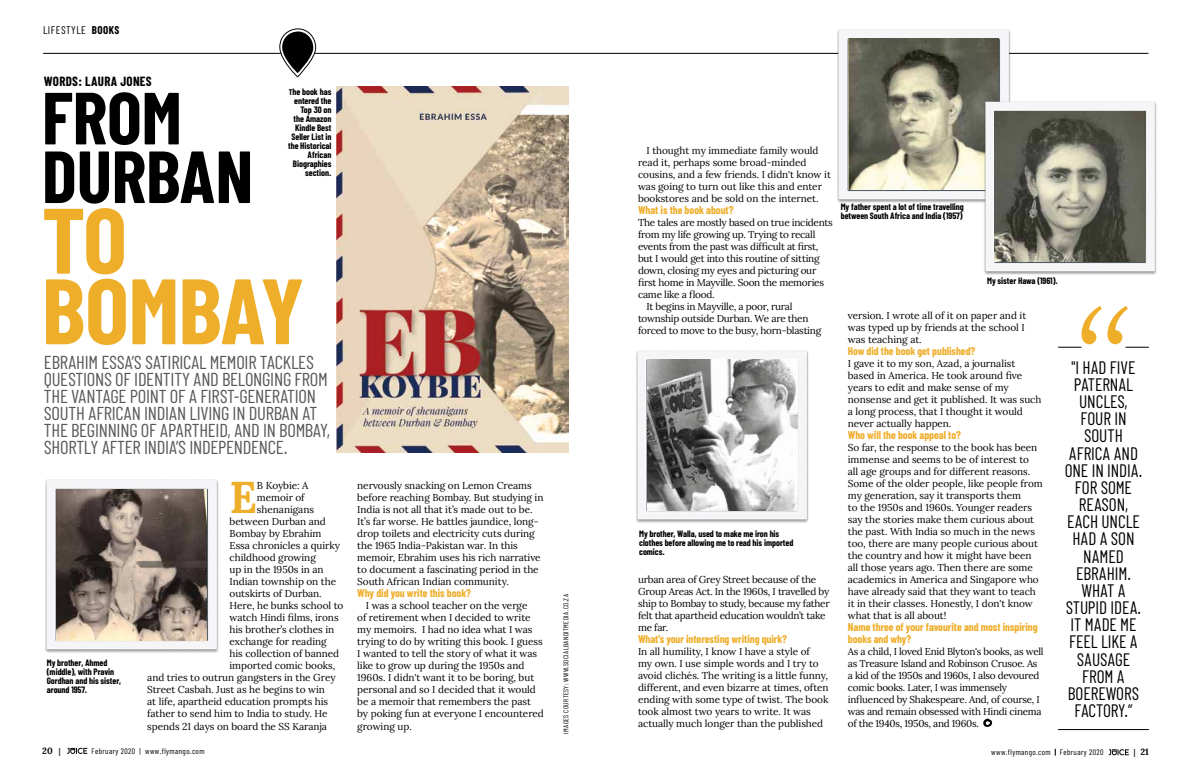
<style>
.page{position:relative;width:1191px;height:783px;background:#fff}
.page>*{position:absolute;margin:0;border:0;box-sizing:border-box;transform-origin:0 0}
.t1{font:700 92.6px/70.5px "Barlow Condensed";letter-spacing:-.015em;color:#efae2a}
.t2{font:700 73.6px/58.6px "Barlow Condensed";letter-spacing:-.005em;color:#000}
.t3{font:700 44.3px "Lora";color:#efae2a}
.t4{font:18.7px/17px "Barlow Condensed";letter-spacing:-.015em;color:#58595b}
.t5{font:18px/17.2px "Barlow Condensed";letter-spacing:-.005em;color:#000;text-align:center;scale:.96 1}
.t6{font:700 13px "Barlow Condensed";letter-spacing:.02em;color:#000}
.t7{font:700 11px/12px "Barlow Condensed";letter-spacing:-.005em;color:#efae2a}
.t8{font:11px "Barlow Condensed";letter-spacing:.045em;color:#000}
.t9{font:10px/12px "Lora";letter-spacing:-.005em;color:#000}
.t10{font:10px/12px "Lora";letter-spacing:-.025em;color:#000}
.t11{font:700 9px/9px "Barlow Condensed";letter-spacing:-.005em;color:#000}
.t12{font:700 9px "Lora";color:#000}
.t13{font:8px "Barlow Condensed";letter-spacing:.05em;color:#000}
.t14{font:7px "Barlow Condensed";letter-spacing:.05em;color:#000}
.s1{font-weight:700}
.s2{font-size:8px}
.s3{font-family:"Linguistics Pro";font-size:8px}
</style>
<div class="page">
<img style="left:337px;top:87px;width:231px;height:365px">
<svg style="left:1108px;top:749px;width:20px;height:6px"></svg>
<svg style="left:67px;top:747px;width:20px;height:6px"></svg>
<hr style="left:43px;top:53px;width:1105px;height:1px;background:#000">
<svg style="left:279px;top:28px;width:38px;height:49px"></svg>
<img style="left:833px;top:29px;width:180px;height:174px">
<img style="left:848px;top:39px;width:150px;height:151px">
<img style="left:980px;top:92px;width:177px;height:183px">
<img style="left:995px;top:111px;width:150px;height:151px">
<img style="left:45px;top:479px;width:174px;height:174px">
<img style="left:56px;top:489px;width:151px;height:151px">
<img style="left:636px;top:350px;width:173px;height:173px">
<img style="left:647px;top:359px;width:150px;height:151px">
<svg style="left:983px;top:718px;width:9px;height:8px"></svg>
<hr style="left:1058px;top:729px;width:90px;height:1px;background:#000">
<svg style="left:1058px;top:306px;width:90px;height:42px"></svg>
<p class="t8" style="left:43px;top:23px;width:78px">LIFESTYLE <span class="s1">BOOKS</span></p>
<h3 class="t6" style="left:44px;top:73px;width:109px">WORDS: LAURA JONES</h3>
<p class="t11" style="left:288px;top:87px;width:45px;text-align:right"><span class="s2">T</span>he book has entered the<br>Top 30 on the Amazon<br>Kindle Best<br>Seller List in the Historical<br>African<br>Biographies section.</p>
<h2 class="t2" style="left:42px;top:87px;width:213px">FROM<br>DURBAN</h2>
<h1 class="t1" style="left:42px;top:202px;width:264px">TO<br>BOMBAY</h1>
<p class="t4" style="left:44px;top:353px;width:288px">EBRAHIM ESSA’S SATIRICAL MEMOIR TACKLES QUESTIONS OF IDENTITY AND BELONGING FROM THE VANTAGE POINT OF A FIRST-GENERATION SOUTH AFRICAN INDIAN LIVING IN DURBAN AT THE BEGINNING OF APARTHEID, AND IN BOMBAY, SHORTLY AFTER INDIA’S INDEPENDENCE.</p>
<p class="t11" style="left:47px;top:657px;width:76px">My brother, Ahmed (middle), with Pravin<br>Gordhan and his sister, around 1957.</p>
<h3 class="t3" style="left:229px;top:459px;width:29px">E</h3>
<p class="t9" style="left:257px;top:479px;width:53px">B Koybie: A</p>
<p class="t9" style="left:257px;top:491px;width:49px">memoir of</p>
<p class="t9" style="left:257px;top:503px;width:59px">shenanigans</p>
<p class="t9" style="left:229px;top:515px;width:98px">between Durban and</p>
<p class="t9" style="left:229px;top:527px;width:93px">Bombay by Ebrahim</p>
<p class="t9" style="left:229px;top:539px;width:112px">Essa chronicles a quirky</p>
<p class="t9" style="left:229px;top:551px;width:88px">childhood growing</p>
<p class="t9" style="left:229px;top:563px;width:96px">up in the 1950s in an</p>
<p class="t9" style="left:229px;top:575px;width:108px">Indian township on the</p>
<p class="t9" style="left:229px;top:587px;width:94px">outskirts of Durban.</p>
<p class="t9" style="left:229px;top:599px;width:115px">Here, he bunks school to</p>
<p class="t9" style="left:229px;top:611px;width:111px">watch Hindi films, irons</p>
<p class="t9" style="left:229px;top:623px;width:106px">his brother’s clothes in</p>
<p class="t9" style="left:229px;top:635px;width:99px">exchange for reading</p>
<p class="t9" style="left:229px;top:647px;width:111px">his collection of banned</p>
<p class="t9" style="left:229px;top:659px;width:107px">imported comic books,</p>
<p class="t9" style="left:147px;top:671px;width:190px">and tries to outrun gangsters in the Grey</p>
<p class="t9" style="left:147px;top:683px;width:179px">Street Casbah. Just as he begins to win</p>
<p class="t9" style="left:147px;top:695px;width:182px">at life, apartheid education prompts his</p>
<p class="t9" style="left:147px;top:707px;width:182px">father to send him to India to study. He</p>
<p class="t9" style="left:147px;top:719px;width:181px">spends 21 days on board the SS Karanja</p>
<p class="t9" style="left:357px;top:479px;width:188px">nervously snacking on Lemon Creams before reaching Bombay. But studying in India is not all that it’s made out to be.<br>It’s far worse. He battles jaundice, long&shy;drop toilets and electricity cuts during the 1965 India-Pakistan war. In this memoir, Ebrahim uses his rich narrative to document a fascinating period in the South African Indian community.</p>
<p class="t7" style="left:357px;top:587px;width:115px">Why did you write this book?</p>
<p class="t9" style="left:357px;top:599px;width:188px;text-indent:8px">I was a school teacher on the verge<br>of retirement when I decided to write my memoirs. I had no idea what I was trying to do by writing this book. I guess I wanted to tell the story of what it was like to grow up during the 1950s and 1960s. I didn't want it to be boring, but personal and so I decided that it would be a memoir that remembers the past by poking fun at everyone I encountered growing up.</p>
<p class="t14" style="left:561px;top:733px;width:141px;rotate:-90deg">IMAGES COURTESY: WWW.SOCIALBANDITMEDIA.CO.ZA</p>
<p class="t9" style="left:638px;top:143px;width:194px;text-indent:8px">I thought my immediate family would read it, perhaps some broad-minded cousins, and a few friends. I didn't know it was going to turn out like this and enter bookstores and be sold on the internet.</p>
<p class="t7" style="left:638px;top:203px;width:97px">What is the book about?</p>
<p class="t10" style="left:638px;top:215px;width:196px">The tales are mostly based on true incidents</p>
<p class="t10" style="left:638px;top:227px;width:179px">from my life growing up. Trying to recall</p>
<p class="t10" style="left:638px;top:239px;width:182px">events from the past was difficult at first,</p>
<p class="t10" style="left:638px;top:251px;width:183px">but I would get into this routine of sitting</p>
<p class="t10" style="left:638px;top:263px;width:180px">down, closing my eyes and picturing our</p>
<p class="t10" style="left:638px;top:275px;width:187px">first home in Mayville. Soon the memories</p>
<p class="t10" style="left:638px;top:287px;width:78px">came like a flood.</p>
<p class="t10" style="left:646px;top:299px;width:147px">It begins in Mayville, a poor, rural</p>
<p class="t10" style="left:638px;top:311px;width:172px">township outside Durban. We are then</p>
<p class="t10" style="left:638px;top:323px;width:185px">forced to move to the busy, horn-blasting</p>
<p class="t11" style="left:639px;top:528px;width:156px">My brother, Walla, used to make me iron his clothes before allowing me to read his imported comics.</p>
<p class="t10" style="left:638px;top:573px;width:193px">urban area of Grey Street because of the Group Areas Act. In the 1960s, I travelled by ship to Bombay to study, because my father felt that apartheid education wouldn’t take me far.</p>
<p class="t7" style="left:638px;top:633px;width:151px">What’s your interesting writing quirk?</p>
<p class="t9" style="left:638px;top:645px;width:192px">In all humility, I know I have a style of<br>my own. I use simple words and I try to avoid clichés. The writing is a little funny, different, and even bizarre at times, often ending with some type of twist. The book took almost two years to write. It was actually much longer than the published</p>
<p class="t11" style="left:840px;top:202px;width:125px">My father spent a lot of time travelling between South Africa and India (1957)</p>
<p class="t11" style="left:987px;top:275px;width:72px">My sister Hawa (1961).</p>
<p class="t9" style="left:848px;top:308px;width:180px">version. I wrote all of it on paper and it was typed up by friends at the school I was teaching at.</p>
<p class="t7" style="left:848px;top:344px;width:129px">How did the book get published?</p>
<p class="t9" style="left:848px;top:356px;width:195px">I gave it to my son, Azad, a journalist based in America. He took around five years to edit and make sense of my nonsense and get it published. It was such a long process, that I thought it would never actually happen.</p>
<p class="t7" style="left:848px;top:428px;width:115px">Who will the book appeal to?</p>
<p class="t9" style="left:848px;top:440px;width:196px">So far, the response to the book has been immense and seems to be of interest to<br>all age groups and for different reasons.<br>Some of the older people, like people from my generation, say it transports them<br>to the 1950s and 1960s. Younger readers say the stories make them curious about the past. With India so much in the news too, there are many people curious about the country and how it might have been all those years ago. Then there are some academics in America and Singapore who have already said that they want to teach it in their classes. Honestly, I don't know what that is all about!</p>
<p class="t7" style="left:848px;top:620px;width:191px">Name three of your favourite and most inspiring books and why?</p>
<p class="t10" style="left:848px;top:644px;width:197px">As a child, I loved Enid Blyton's books, as well as Treasure Island and Robinson Crusoe. As a kid of the 1950s and 1960s, I also devoured comic books. Later, I was immensely influenced by Shakespeare. And, of course, I was and remain obsessed with Hindi cinema of the 1940s, 1950s, and 1960s.</p>
<h3 class="t5" style="left:1064px;top:358px;width:82px">"I HAD FIVE<br>PATERNAL<br>UNCLES,<br>FOUR IN<br>SOUTH<br>AFRICA AND<br>ONE IN INDIA.<br>FOR SOME<br>REASON,<br>EACH UNCLE<br>HAD A SON<br>NAMED<br>EBRAHIM.<br>WHAT A<br>STUPID IDEA.<br>IT MADE ME<br>FEEL LIKE A<br>SAUSAGE<br>FROM A<br>BOEREWORS<br>FACTORY.”</h3>
<p class="t12" style="left:42px;top:742px;width:20px">20 <span class="s3">|</span></p>
<p class="t13" style="left:92px;top:745px;width:114px">February 2020 | www.flymango.com</p>
<p class="t13" style="left:991px;top:747px;width:114px">www.flymango.com <span class="s1">|</span> February 2020</p>
<p class="t12" style="left:1133px;top:744px;width:17px"><span class="s3">|</span> 21</p>
</div>
